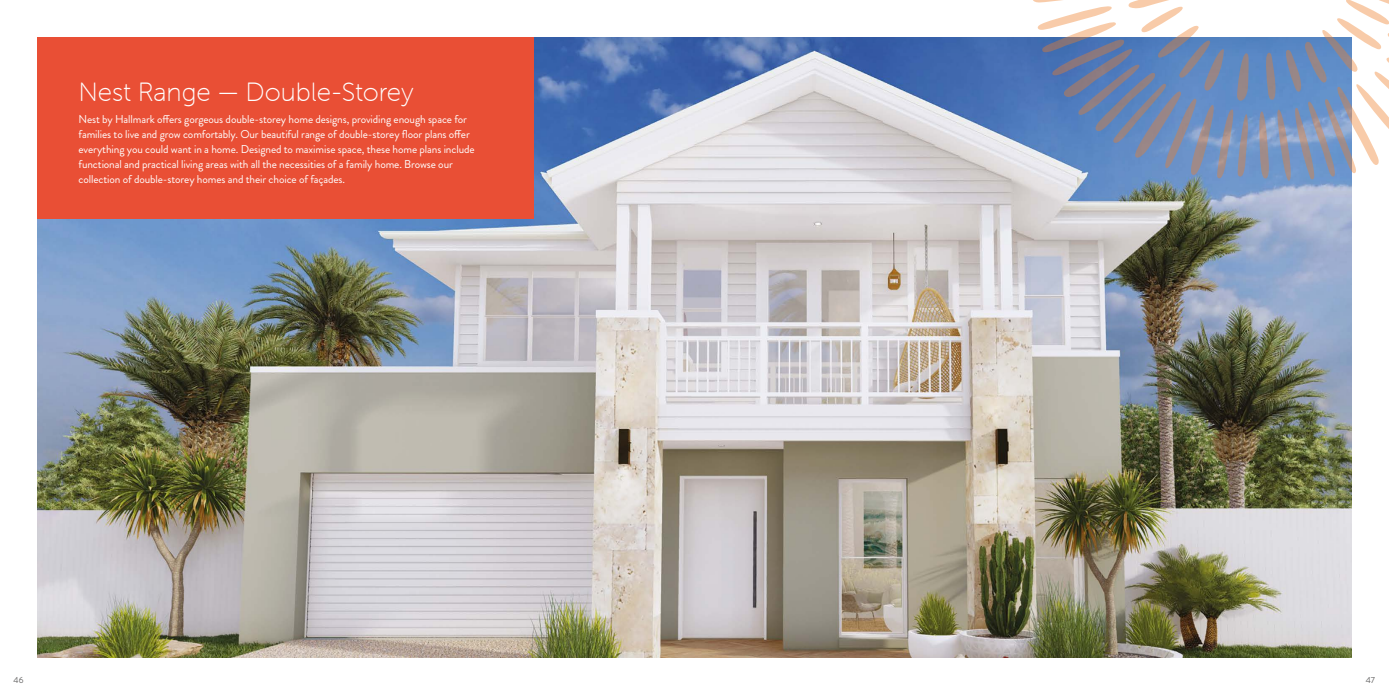
<style>
.page{position:relative;width:1389px;height:695px;background:#fff}
.page>*{position:absolute;margin:0;border:0;box-sizing:border-box;transform-origin:0 0}
.t1{font:26.25px "Museo Sans Rounded 100";color:#fff}
.t2{font:11.38px/14.9px "Brandon Grotesque";letter-spacing:-.01em;color:#fff}
.t3{font:8.75px "Brandon Grotesque";color:#646363}
</style>
<div class="page">
<img style="left:37px;top:37px;width:1315px;height:620px">
<div style="left:37px;top:37px;width:496px;height:182px;background:#e94f35"></div>
<svg style="left:1031px;top:0;width:218px;height:181px"></svg>
<svg style="left:1258px;top:0;width:131px;height:181px"></svg>
<h1 class="t1" style="left:79px;top:78px;width:337px">Nest Range — Double-Storey</h1>
<p class="t2" style="left:79px;top:112px;width:398px">Nest by Hallmark offers gorgeous double-storey home designs, providing enough space for families to live and grow comfortably. Our beautiful range of double-storey floor plans offer everything you could want in a home. Designed to maximise space, these home plans include functional and practical living areas with all the necessities of a family home. Browse our collection of double-storey homes and their choice of façades.</p>
<p class="t3" style="left:14px;top:673px;width:11px">46</p>
<p class="t3" style="left:1366px;top:673px;width:11px">47</p>
</div>
